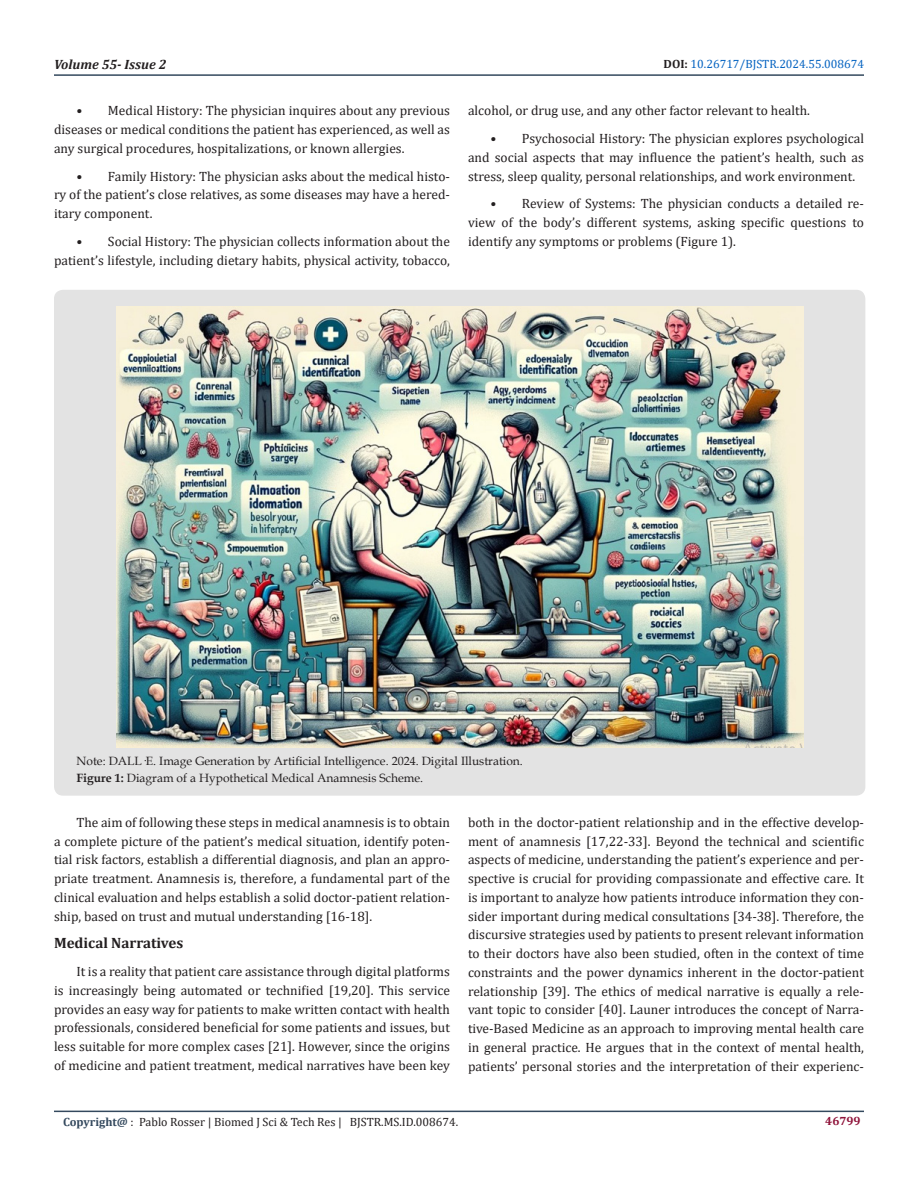
<style>
.page{position:relative;width:918px;height:1188px;background:#fff}
.page>*{position:absolute;margin:0;border:0;box-sizing:border-box;transform-origin:0 0}
.t1{font:700 15px "Cambria";color:#231f20}
.t2{font:13.5px/18.8px "Cambria";color:#231f20;text-align:justify}
.t3{font:italic 700 13.5px "Cambria";color:#231f20}
.t4{font:12px/16.5px "Book Antiqua";color:#231f20}
.t5{font:12px "Cambria";color:#231f20}
.t6{font:12px "Cambria";color:#0563c1}
.t7{font:700 12px "Cambria";color:#8f133a}
.s1{font-weight:700;color:#231f20}
.s2{font-weight:700}
.s3{font-weight:700;color:#34495e}
</style>
<div class="page">
<hr style="left:54px;top:1111px;width:810px;height:1px;background:#34495e">
<hr style="left:54px;top:74px;width:810px;height:2px;background:#34495e">
<div style="left:54px;top:290px;width:811px;height:506px;background:#e3e3e3;border-radius:9px"></div>
<img style="left:116px;top:306px;width:687px;height:441px">
<p class="t3" style="left:54px;top:55px;width:114px">Volume 55- Issue 2</p>
<p class="t6" style="left:664px;top:57px;width:202px"><span class="s1">DOI:</span> 10.26717/BJSTR.2024.55.008674</p>
<p class="t2" style="left:54px;top:101px;width:398px;text-indent:22px">• Medical History: The physician inquires about any previous diseases or medical conditions the patient has experienced, as well as any surgical procedures, hospitalizations, or known allergies.</p>
<p class="t2" style="left:54px;top:167px;width:397px;text-indent:22px">• Family History: The physician asks about the medical histo&shy;ry of the patient’s close relatives, as some diseases may have a hered&shy;itary component.</p>
<p class="t2" style="left:54px;top:232px;width:398px;text-align:right">• Social History: The physician collects information about the patient’s lifestyle, including dietary habits, physical activity, tobacco,</p>
<p class="t2" style="left:468px;top:101px;width:343px">alcohol, or drug use, and any other factor relevant to health.</p>
<p class="t2" style="left:468px;top:129px;width:398px;text-indent:22px">• Psychosocial History: The physician explores psychological and social aspects that may influence the patient’s health, such as stress, sleep quality, personal relationships, and work environment.</p>
<p class="t2" style="left:468px;top:194px;width:398px;text-indent:22px">• Review of Systems: The physician conducts a detailed re&shy;view of the body’s different systems, asking specific questions to identify any symptoms or problems (Figure 1).</p>
<p class="t4" style="left:76px;top:753px;width:448px">Note: DALL·E. Image Generation by Artificial Intelligence. 2024. Digital Illustration.<br><span class="s2">Figure 1:</span> Diagram of a Hypothetical Medical Anamnesis Scheme.</p>
<p class="t2" style="left:54px;top:813px;width:398px;text-indent:22px">The aim of following these steps in medical anamnesis is to obtain a complete picture of the patient’s medical situation, identify poten&shy;tial risk factors, establish a differential diagnosis, and plan an appro&shy;priate treatment. Anamnesis is, therefore, a fundamental part of the clinical evaluation and helps establish a solid doctor-patient relation&shy;ship, based on trust and mutual understanding [16-18].</p>
<p class="t1" style="left:54px;top:933px;width:131px">Medical Narratives</p>
<p class="t2" style="left:54px;top:962px;width:398px;text-indent:22px">It is a reality that patient care assistance through digital platforms is increasingly being automated or technified [19,20]. This service provides an easy way for patients to make written contact with health professionals, considered beneficial for some patients and issues, but less suitable for more complex cases [21]. However, since the origins of medicine and patient treatment, medical narratives have been key</p>
<p class="t2" style="left:468px;top:813px;width:398px">both in the doctor-patient relationship and in the effective develop&shy;ment of anamnesis [17,22-33]. Beyond the technical and scientific aspects of medicine, understanding the patient’s experience and per&shy;spective is crucial for providing compassionate and effective care. It is important to analyze how patients introduce information they con&shy;sider important during medical consultations [34-38]. Therefore, the discursive strategies used by patients to present relevant information to their doctors have also been studied, often in the context of time constraints and the power dynamics inherent in the doctor-patient relationship [39]. The ethics of medical narrative is equally a rele&shy;vant topic to consider [40]. Launer introduces the concept of Narra&shy;tive-Based Medicine as an approach to improving mental health care in general practice. He argues that in the context of mental health, patients’ personal stories and the interpretation of their experienc-</p>
<p class="t5" style="left:63px;top:1115px;width:397px"><span class="s3">Copyright@</span> : Pablo Rosser | Biomed J Sci &amp; Tech Res | BJSTR.MS.ID.008674.</p>
<p class="t7" style="left:825px;top:1113px;width:37px">46799</p>
</div>
